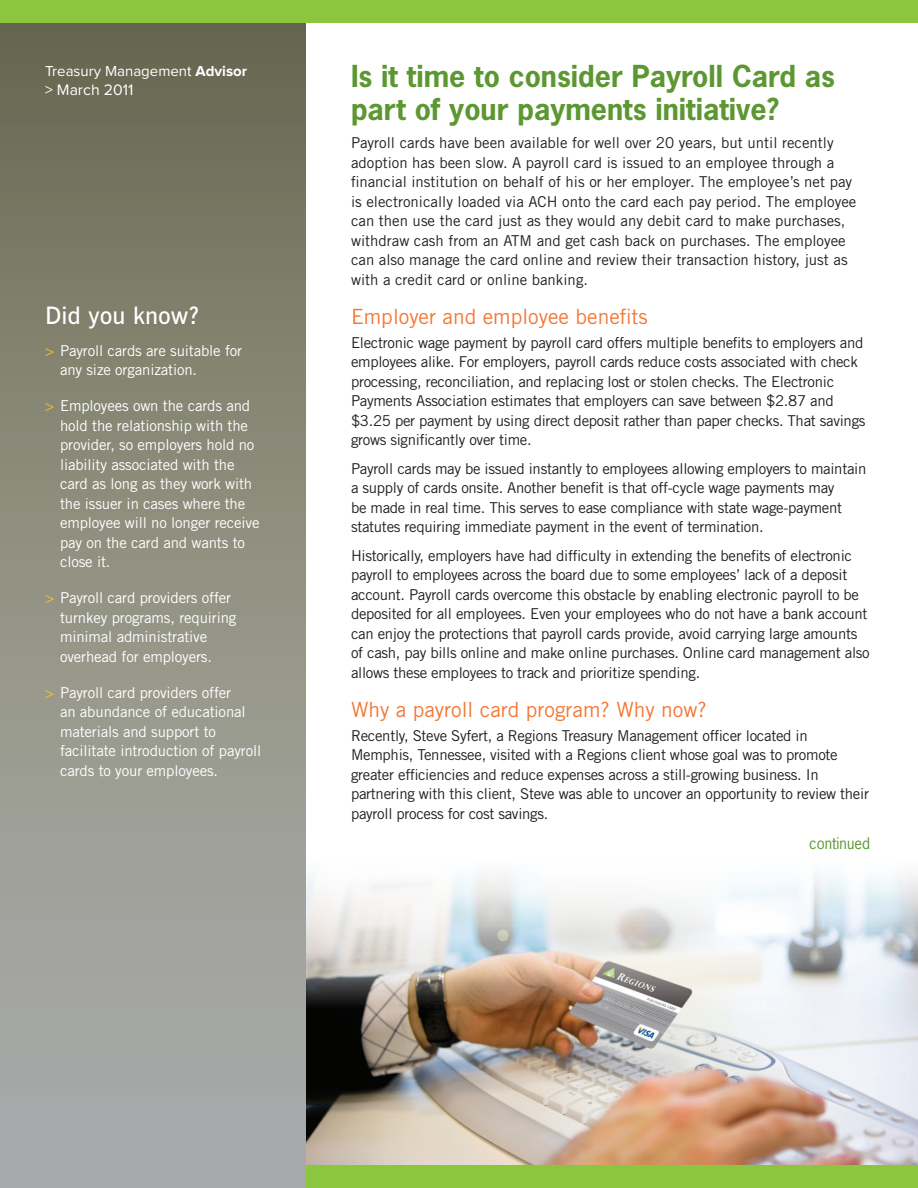
<style>
.page{position:relative;width:918px;height:1188px;background:#fff}
.page>*{position:absolute;margin:0;border:0;box-sizing:border-box;transform-origin:0 0}
.t1{font:700 28.5px/33px "News Gothic Std";color:#5c9731}
.t2{font:600 24px "News Gothic BT";letter-spacing:.01em;color:#fff}
.t3{font:21px "Trade Gothic LT Std";color:#f37736}
.t4{font:15.75px "Proxima Nova";color:#fff}
.t5{font:15px/19.5px "Trade Gothic LT Std";letter-spacing:-.02em;color:#231f20}
.t6{font:15px/19.5px "Trade Gothic";letter-spacing:-.01em;color:#fff}
.t7{font:15px/19.5px "Trade Gothic LT Std";color:#231f20}
.t8{font:15px "Proxima Nova";color:#fff}
.t9{font:15px "News Gothic Std";color:#5c9731}
.s1{font-weight:700}
.s2{color:#fec422}
</style>
<div class="page">
<img style="left:306px;top:876px;width:612px;height:290px">
<div style="left:1px;top:1166px;width:917px;height:22px;background:#8bc63e"></div>
<div style="left:0;top:0;width:306px;height:1188px;background:linear-gradient(to bottom,#6c6c52,#b1b2b2)"></div>
<div style="left:0;top:0;width:918px;height:22px;background:#8bc63e"></div>
<p class="t8" style="left:45px;top:65px;width:204px">Treasury Management <span class="s1">Advisor</span></p>
<p class="t4" style="left:45px;top:83px;width:90px">&gt; March 2011</p>
<h2 class="t2" style="left:45px;top:301px;width:156px">Did you know?</h2>
<p class="t6" style="left:60px;top:341px;width:184px;text-indent:-15px"><span class="s2">&gt;</span> Payroll cards are suitable for any size organization.</p>
<p class="t6" style="left:60px;top:396px;width:201px;text-indent:-15px"><span class="s2">&gt;</span> Employees own the cards and hold the relationship with the provider, so employers hold no liability associated with the card as long as they work with the issuer in cases where the employee will no longer receive pay on the card and wants to close it.</p>
<p class="t6" style="left:60px;top:588px;width:178px;text-indent:-15px"><span class="s2">&gt;</span> Payroll card providers offer turnkey programs, requiring minimal administrative overhead for employers.</p>
<p class="t6" style="left:60px;top:683px;width:203px;text-indent:-15px"><span class="s2">&gt;</span> Payroll card providers offer<br>an abundance of educational materials and support to facilitate introduction of payroll cards to your employees.</p>
<h1 class="t1" style="left:351px;top:59px;width:486px">Is it time to consider Payroll Card as part of your payments initiative?</h1>
<p class="t7" style="left:351px;top:133px;width:507px">Payroll cards have been available for well over 20 years, but until recently adoption has been slow. A payroll card is issued to an employee through a financial institution on behalf of his or her employer. The employee’s net pay is electronically loaded via ACH onto the card each pay period. The employee can then use the card just as they would any debit card to make purchases, withdraw cash from an ATM and get cash back on purchases. The employee can also manage the card online and review their transaction history, just as with a credit card or online banking.</p>
<h3 class="t3" style="left:351px;top:304px;width:298px">Employer and employee benefits</h3>
<p class="t5" style="left:351px;top:332px;width:516px">Electronic wage payment by payroll card offers multiple benefits to employers and employees alike. For employers, payroll cards reduce costs associated with check processing, reconciliation, and replacing lost or stolen checks. The Electronic Payments Association estimates that employers can save between $2.87 and $3.25 per payment by using direct deposit rather than paper checks. That savings grows significantly over time.</p>
<p class="t5" style="left:351px;top:458px;width:517px">Payroll cards may be issued instantly to employees allowing employers to maintain a supply of cards onsite. Another benefit is that off-cycle wage payments may<br>be made in real time. This serves to ease compliance with state wage-payment statutes requiring immediate payment in the event of termination.</p>
<p class="t5" style="left:351px;top:545px;width:520px">Historically, employers have had difficulty in extending the benefits of electronic payroll to employees across the board due to some employees’ lack of a deposit account. Payroll cards overcome this obstacle by enabling electronic payroll to be deposited for all employees. Even your employees who do not have a bank account can enjoy the protections that payroll cards provide, avoid carrying large amounts of cash, pay bills online and make online purchases. Online card management also allows these employees to track and prioritize spending.</p>
<h3 class="t3" style="left:351px;top:697px;width:357px">Why a payroll card program? Why now?</h3>
<p class="t5" style="left:351px;top:725px;width:520px">Recently, Steve Syfert, a Regions Treasury Management officer located in Memphis, Tennessee, visited with a Regions client whose goal was to promote greater efficiencies and reduce expenses across a still-growing business. In partnering with this client, Steve was able to uncover an opportunity to review their payroll process for cost savings.</p>
<p class="t9" style="left:809px;top:833px;width:62px">continued</p>
</div>
